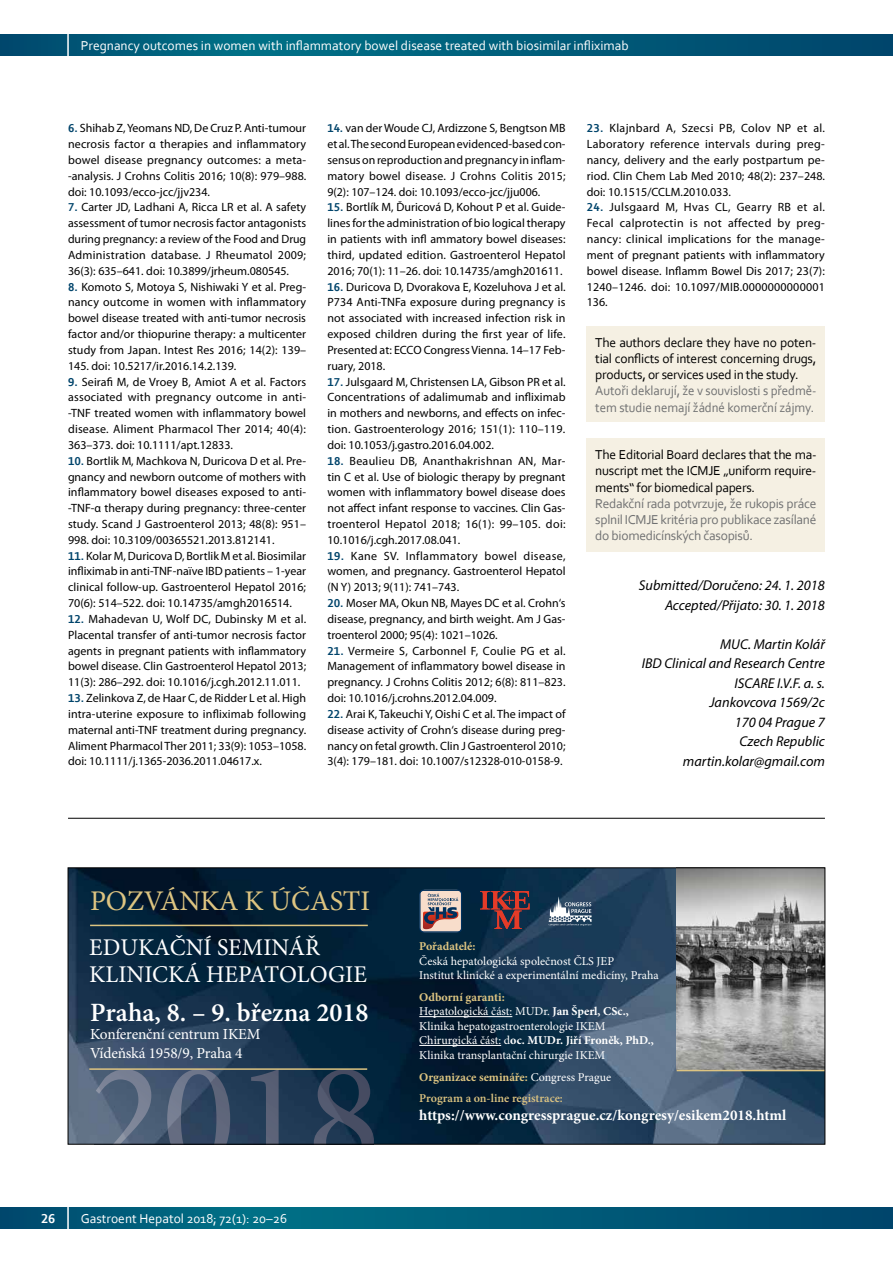
<style>
.page{position:relative;width:893px;height:1263px;background:#fff}
.page>*{position:absolute;margin:0;border:0;box-sizing:border-box;transform-origin:0 0}
.t1{font:28.5px "Minion Pro";letter-spacing:-.01em;color:#ddc481}
.t2{font:600 26.4px "Minion Pro";color:#fff}
.t3{font:24px/27px "Minion Pro";color:#fff}
.t4{font:15.45px/18.5px "Minion Pro";letter-spacing:-.01em;color:#fff}
.t5{font:700 15px "Minion Pro";color:#fff}
.t6{font:italic 14.25px/19.5px "Myriad Pro";color:#000;text-align:right}
.t7{font:13.5px/16.2px "Corbel";letter-spacing:-.02em;color:#000;text-align:justify}
.t8{font:13.5px "Corbel";color:#fff}
.t9{font:13.5px/16.2px "Corbel";letter-spacing:-.005em;color:#707172;text-align:justify}
.t10{font:13.5px/16.2px "Corbel";letter-spacing:-.005em;color:#707172;scale:.96 1}
.t11{font:700 13.5px "Corbel";color:#fff}
.t12{font:12px/15.9px "Myriad Pro";color:#000;text-align:justify}
.t13{font:12px/14.4px "Minion Pro";color:#fff}
.t14{font:600 12px/21.9px "Minion Pro";color:#ddc481}
.t15{font:700 12px "Minion Pro";letter-spacing:-.005em;color:#ddc481}
.s1{font-family:"Corbel";font-weight:700;color:#00446b}
.s2{font-weight:700;color:#ddc481}
.s3{font-weight:700}
.s4{font-weight:400;color:#fff}
</style>
<div class="page">
<svg style="left:0;top:34px;width:893px;height:22px;background:#005b79"></svg>
<hr style="left:67px;top:0;width:2px;height:74px;background:#fff">
<svg style="left:0;top:1207px;width:893px;height:22px;background:#005b79"></svg>
<hr style="left:67px;top:1185px;width:2px;height:74px;background:#fff">
<div style="left:587px;top:326px;width:238px;height:96px;background:#f5f0e3"></div>
<div style="left:587px;top:438px;width:238px;height:113px;background:#f5f0e3"></div>
<img style="left:70px;top:869px;width:753px;height:273px">
<img style="left:94px;top:1069px;width:280px;height:73px">
<hr style="left:89px;top:1068px;width:278px;height:2px;background:#ddc481">
<hr style="left:419px;top:1016px;width:93px;height:1px;background:#fff">
<hr style="left:419px;top:1045px;width:82px;height:1px;background:#fff">
<svg style="left:419px;top:890px;width:43px;height:42px;background:#ab9897"></svg>
<svg style="left:549px;top:896px;width:43px;height:30px"></svg>
<img style="left:677px;top:869px;width:146px;height:201px">
<hr style="left:677px;top:1070px;width:148px;height:1px;background:#ddc481">
<hr style="left:90px;top:925px;width:278px;height:1px;background:#ddc481">
<svg style="left:480px;top:891px;width:50px;height:38px;background:#5b313b"></svg>
<hr style="left:68px;top:818px;width:757px;height:1px;background:#000">
<p class="t8" style="left:81px;top:37px;width:279px">Hereditárny angioedém ako príčina bolestí brucha</p>
<p class="t8" style="left:81px;top:37px;width:549px">Pregnancy outcomes in women with inflammatory bowel disease treated with biosimilar infliximab</p>
<p class="t12" style="left:68px;top:120px;width:240px"><span class="s1">6.</span> Shihab Z, Yeomans ND, De Cruz P. Anti-tumour necrosis factor α therapies and inflammatory bowel disease pregnancy outcomes: a meta--analysis. J Crohns Colitis 2016; 10(8): 979–988. doi: 10.1093/ecco-jcc/jjv234.</p>
<p class="t12" style="left:68px;top:199px;width:240px"><span class="s1">7.</span> Carter JD, Ladhani A, Ricca LR et al. A safety assessment of tumor necrosis factor antagonists during pregnancy: a review of the Food and Drug Administration database. J Rheumatol 2009; 36(3): 635–641. doi: 10.3899/jrheum.080545.</p>
<p class="t12" style="left:68px;top:278px;width:240px"><span class="s1">8.</span> Komoto S, Motoya S, Nishiwaki Y et al. Preg&shy;nancy outcome in women with inflammatory bowel disease treated with anti-tumor necrosis factor and/or thiopurine therapy: a multicenter study from Japan. Intest Res 2016; 14(2): 139– 145. doi: 10.5217/ir.2016.14.2.139.</p>
<p class="t12" style="left:68px;top:373px;width:240px"><span class="s1">9.</span> Seirafi M, de Vroey B, Amiot A et al. Factors associated with pregnancy outcome in anti--TNF treated women with inflammatory bowel disease. Aliment Pharmacol Ther 2014; 40(4):<br>363–373. doi: 10.1111/apt.12833.</p>
<p class="t12" style="left:68px;top:453px;width:240px"><span class="s1">10.</span> Bortlik M, Machkova N, Duricova D et al. Pre&shy;gnancy and newborn outcome of mothers with inflammatory bowel diseases exposed to anti--TNF-α therapy during pregnancy: three-center study. Scand J Gastroenterol 2013; 48(8): 951– 998. doi: 10.3109/00365521.2013.812141.</p>
<p class="t12" style="left:68px;top:547px;width:240px"><span class="s1">11.</span> Kolar M, Duricova D, Bortlik M et al. Biosimilar infliximab in anti-TNF-naïve IBD patients – 1-year clinical follow-up. Gastroenterol Hepatol 2016; 70(6): 514–522. doi: 10.14735/amgh2016514.</p>
<p class="t12" style="left:68px;top:611px;width:240px"><span class="s1">12.</span> Mahadevan U, Wolf DC, Dubinsky M et al.<br>Placental transfer of anti-tumor necrosis factor agents in pregnant patients with inflammatory bowel disease. Clin Gastroenterol Hepatol 2013; 11(3): 286–292. doi: 10.1016/j.cgh.2012.11.011.</p>
<p class="t12" style="left:68px;top:690px;width:240px"><span class="s1">13.</span> Zelinkova Z, de Haar C, de Ridder L et al. High intra-uterine exposure to infliximab following maternal anti-TNF treatment during pregnancy.<br>Aliment Pharmacol Ther 2011; 33(9): 1053–1058. doi: 10.1111/j.1365-2036.2011.04617.x.</p>
<p class="t12" style="left:327px;top:120px;width:240px"><span class="s1">14.</span> van der Woude CJ, Ardizzone S, Bengtson MB et al. The second European evidenced-based con&shy;sensus on reproduction and pregnancy in inflam&shy;matory bowel disease. J Crohns Colitis 2015; 9(2): 107–124. doi: 10.1093/ecco-jcc/jju006.</p>
<p class="t12" style="left:327px;top:199px;width:240px"><span class="s1">15.</span> Bortlík M, Ďuricová D, Kohout P et al. Guide&shy;lines for the administration of bio logical therapy in patients with infl ammatory bowel diseases: third, updated edition. Gastroenterol Hepatol 2016; 70(1): 11–26. doi: 10.14735/amgh201611.</p>
<p class="t12" style="left:327px;top:278px;width:240px"><span class="s1">16.</span> Duricova D, Dvorakova E, Kozeluhova J et al.<br>P734 Anti-TNFa exposure during pregnancy is not associated with increased infection risk in exposed children during the first year of life.<br>Presented at: ECCO Congress Vienna. 14–17 Feb&shy;ruary, 2018.</p>
<p class="t12" style="left:327px;top:373px;width:240px"><span class="s1">17.</span> Julsgaard M, Christensen LA, Gibson PR et al.<br>Concentrations of adalimumab and infliximab in mothers and newborns, and efects on infec&shy;tion. Gastroenterology 2016; 151(1): 110–119. doi: 10.1053/j.gastro.2016.04.002.</p>
<p class="t12" style="left:327px;top:453px;width:240px"><span class="s1">18.</span> Beaulieu DB, Ananthakrishnan AN, Mar&shy;tin C et al. Use of biologic therapy by pregnant women with inflammatory bowel disease does not afect infant response to vaccines. Clin Gas&shy;troenterol Hepatol 2018; 16(1): 99–105. doi:<br>10.1016/j.cgh.2017.08.041.</p>
<p class="t12" style="left:327px;top:547px;width:240px"><span class="s1">19.</span> Kane SV. Inflammatory bowel disease, women, and pregnancy. Gastroenterol Hepatol (N Y) 2013; 9(11): 741–743.</p>
<p class="t12" style="left:327px;top:595px;width:240px"><span class="s1">20.</span> Moser MA, Okun NB, Mayes DC et al. Crohn‘s disease, pregnancy, and birth weight. Am J Gas&shy;troenterol 2000; 95(4): 1021–1026.</p>
<p class="t12" style="left:327px;top:642px;width:240px"><span class="s1">21.</span> Vermeire S, Carbonnel F, Coulie PG et al.<br>Management of inflammatory bowel disease in pregnancy. J Crohns Colitis 2012; 6(8): 811–823. doi: 10.1016/j.crohns.2012.04.009.</p>
<p class="t12" style="left:327px;top:706px;width:240px"><span class="s1">22.</span> Arai K, Takeuchi Y, Oishi C et al. The impact of disease activity of Crohn‘s disease during preg&shy;nancy on fetal growth. Clin J Gastroenterol 2010; 3(4): 179–181. doi: 10.1007/s12328-010-0158-9.</p>
<p class="t12" style="left:587px;top:120px;width:240px"><span class="s1">23.</span> Klajnbard A, Szecsi PB, Colov NP et al.<br>Laboratory reference intervals during preg&shy;nancy, delivery and the early postpartum pe&shy;riod. Clin Chem Lab Med 2010; 48(2): 237–248. doi: 10.1515/CCLM.2010.033.</p>
<p class="t12" style="left:587px;top:199px;width:240px"><span class="s1">24.</span> Julsgaard M, Hvas CL, Gearry RB et al.<br>Fecal calprotectin is not affected by preg&shy;nancy: clinical implications for the manage&shy;ment of pregnant patients with inflammatory bowel disease. Inflamm Bowel Dis 2017; 23(7):<br>1240–1246. doi: 10.1097/MIB.0000000000001<br>136.</p>
<p class="t7" style="left:595px;top:334px;width:223px">The authors declare they have no poten&shy;tial conflicts of interest concerning drugs, products, or services used in the study.</p>
<p class="t10" style="left:595px;top:383px;width:232px">Autoři deklarují, že v souvislosti s předmě&shy;tem studie nemají žádné komerční zájmy.</p>
<p class="t7" style="left:595px;top:446px;width:223px">The Editorial Board declares that the ma&shy;nuscript met the ICMJE „uniform require&shy;ments“ for biomedical papers.</p>
<p class="t9" style="left:595px;top:495px;width:223px">Redakční rada potvrzuje, že rukopis práce splnil ICMJE kritéria pro publikace zasílané do biomedicínských časopisů.</p>
<p class="t6" style="left:639px;top:576px;width:187px">Submitted/Doručeno: 24. 1. 2018<br>Accepted/Přijato: 30. 1. 2018</p>
<p class="t6" style="left:642px;top:634px;width:185px">MUC. Martin Kolář<br>IBD Clinical and Research Centre<br>ISCARE I.V.F. a. s.<br>Jankovcova 1569/2c<br>170 04 Prague 7<br>Czech Republic martin.kolar@gmail.com</p>
<h1 class="t1" style="left:90px;top:882px;width:282px">POZVÁNKA K ÚČASTI</h1>
<h3 class="t3" style="left:89px;top:934px;width:279px">EDUKAČNÍ SEMINÁŘ<br>KLINICKÁ HEPATOLOGIE</h3>
<h2 class="t2" style="left:90px;top:994px;width:280px">Praha, 8. – 9. března 2018</h2>
<p class="t4" style="left:90px;top:1025px;width:172px">Konferenční centrum IKEM<br>Vídeňská 1958/9, Praha 4</p>
<p class="t11" style="left:41px;top:1210px;width:16px">26</p>
<p class="t8" style="left:81px;top:1210px;width:208px">Gastroent Hepatol 2018; 72(1): 20–26</p>
<p class="t15" style="left:419px;top:938px;width:58px">Pořadatelé:</p>
<p class="t13" style="left:419px;top:954px;width:241px">Česká hepatologická společnost ČLS JEP<br>Institut klinické a experimentální medicíny, Praha</p>
<p class="t13" style="left:419px;top:990px;width:236px"><span class="s2">Odborní garanti:<br></span>Hepatologická část: MUDr. <span class="s3">Jan Šperl, CSc., </span>Klinika hepatogastroenterologie IKEM Chirurgická část: d<span class="s3">oc. MUDr. Jiří Froněk, PhD., </span>Klinika transplantační chirurgie IKEM</p>
<p class="t14" style="left:419px;top:1066px;width:193px"><span class="s3">Organizace semináře:</span> <span class="s4">Congress Prague<br></span>Program a on-line registrace:</p>
<p class="t5" style="left:419px;top:1105px;width:369px">https://www.congressprague.cz/kongresy/esikem2018.html</p>
</div>
